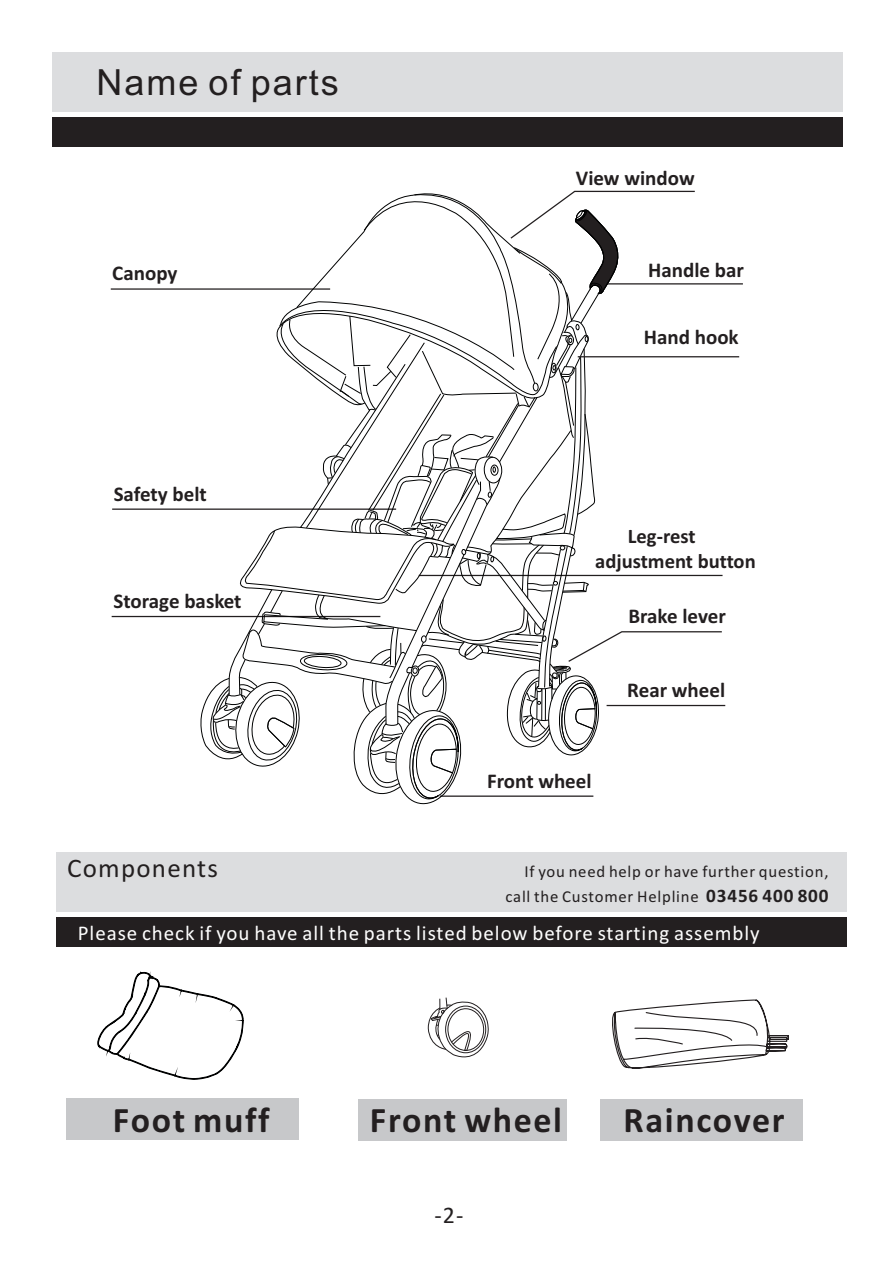
<style>
.page{position:relative;width:893px;height:1263px;background:#fff}
.page>*{position:absolute;margin:0;border:0;box-sizing:border-box;transform-origin:0 0}
.t1{font:700 36px "Calibri";letter-spacing:.045em;color:#231f20}
.t2{font:36px "Arial";letter-spacing:.055em;color:#231f20}
.t3{font:27px "Calibri";letter-spacing:.045em;color:#231f20}
.t4{font:24px "Calibri";color:#231f20}
.t5{font:700 21px "Calibri";color:#231f20}
.t6{font:21px "Calibri";letter-spacing:.045em;color:#fff}
.t7{font:700 20.55px/25.2px "Calibri";color:#231f20}
.t8{font:16.8px/25.5px "Calibri";letter-spacing:.045em;color:#231f20;text-align:right}
.s1{font-weight:700;font-size:19.2px}
</style>
<div class="page">
<div style="left:52px;top:52px;width:791px;height:59px;background:#dcdddf"></div>
<div style="left:52px;top:117px;width:791px;height:29px;background:#231f20"></div>
<div style="left:56px;top:852px;width:791px;height:60px;background:#dcdddf"></div>
<div style="left:56px;top:917px;width:791px;height:30px;background:#231f20"></div>
<div style="left:66px;top:1098px;width:233px;height:41px;background:#c7c8ca"></div>
<div style="left:359px;top:1099px;width:208px;height:41px;background:#c7c8ca"></div>
<svg style="left:612px;top:999px;width:177px;height:70px"></svg>
<div style="left:600px;top:1099px;width:203px;height:41px;background:#c7c8ca"></div>
<svg style="left:428px;top:997px;width:61px;height:61px"></svg>
<hr style="left:111px;top:288px;width:219px;height:2px;background:#231f20">
<hr style="left:112px;top:508px;width:284px;height:2px;background:#231f20">
<hr style="left:607px;top:705px;width:118px;height:1px;background:#231f20">
<hr style="left:600px;top:283px;width:143px;height:1px;background:#231f20">
<hr style="left:112px;top:616px;width:268px;height:1px;background:#231f20">
<svg style="left:97px;top:972px;width:147px;height:108px"></svg>
<svg style="left:198px;top:190px;width:525px;height:615px"></svg>
<hr style="left:578px;top:356px;width:161px;height:1px;background:#231f20">
<h1 class="t2" style="left:97px;top:69px;width:244px">Name of parts</h1>
<p class="t5" style="left:112px;top:265px;width:67px">Canopy</p>
<p class="t5" style="left:114px;top:485px;width:95px">Safety belt</p>
<p class="t5" style="left:114px;top:592px;width:129px">Storage basket</p>
<p class="t5" style="left:576px;top:169px;width:120px">View window</p>
<p class="t5" style="left:648px;top:262px;width:97px">Handle bar</p>
<p class="t5" style="left:644px;top:328px;width:96px">Hand hook</p>
<p class="t7" style="left:595px;top:525px;width:162px;text-indent:33px">Leg-rest adjustment button</p>
<p class="t5" style="left:628px;top:607px;width:99px">Brake lever</p>
<p class="t5" style="left:487px;top:772px;width:106px">Front wheel</p>
<p class="t5" style="left:627px;top:681px;width:99px">Rear wheel</p>
<p class="t3" style="left:67px;top:856px;width:152px">Components</p>
<p class="t8" style="left:506px;top:859px;width:324px">If you need help or have further question, call the Customer Helpline <span class="s1">03456 400 800</span></p>
<p class="t6" style="left:78px;top:924px;width:683px">Please check if you have all the parts listed below before starting assembly</p>
<h1 class="t1" style="left:113px;top:1105px;width:158px">Foot muff</h1>
<h1 class="t1" style="left:370px;top:1105px;width:194px">Front wheel</h1>
<h1 class="t1" style="left:624px;top:1105px;width:163px">Raincover</h1>
<p class="t4" style="left:434px;top:1205px;width:31px">-2-</p>
</div>
